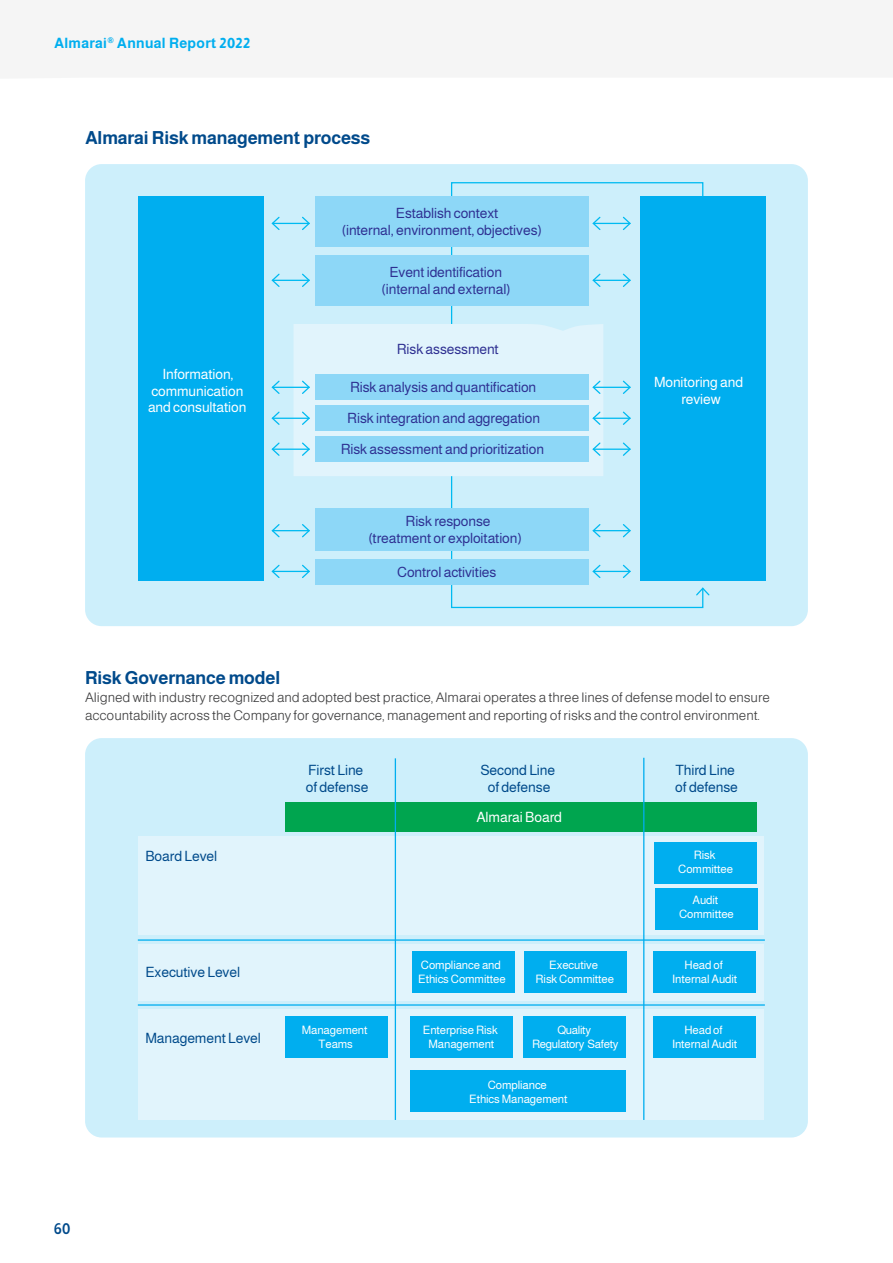
<style>
.page{position:relative;width:893px;height:1263px;background:#fff}
.page>*{position:absolute;margin:0;border:0;box-sizing:border-box;transform-origin:0 0}
.Heading_Governance{font:700 18px "Almarai";letter-spacing:-.01em;color:#004a8b}
.t1{font:700 15px "Almarai";color:#004a8b}
.t2{font:14.25px/17.1px "Almarai";letter-spacing:-.01em;color:#004a8b}
.t3{font:700 14.25px "Almarai";letter-spacing:.02em;color:#00aeef}
.t4{font:14.25px "Almarai";letter-spacing:-.01em;color:#fff}
.t5{font:14.1px/16.6px "Almarai";letter-spacing:-.01em;color:#2e3092;text-align:center}
.t6{font:14.1px/16.6px "Almarai";letter-spacing:-.01em;color:#fff;text-align:center}
.t7{font:14.1px/16.6px "Boutros Asma";letter-spacing:-.01em;color:#2e3092;text-align:center}
.Body_Governance{font:300 13.5px/18px "Almarai";letter-spacing:-.005em;color:#3e3e3f}
.t8{font:11.55px/14px "Almarai";letter-spacing:-.01em;color:#fff;text-align:center}
.t9{font:11.55px/14px "Almarai";letter-spacing:-.03em;color:#fff;text-align:center}
.s1{font-weight:800}
</style>
<div class="page">
<div style="left:85px;top:164px;width:723px;height:462px;background:#cdeffb;border-radius:17px"></div>
<div style="left:138px;top:196px;width:125px;height:385px;background:#00aeef"></div>
<div style="left:640px;top:196px;width:125px;height:385px;background:#00aeef"></div>
<svg style="left:451px;top:182px;width:253px;height:427px"></svg>
<div style="left:293px;top:324px;width:310px;height:152px;background:#e1f4fc"></div>
<svg style="left:695px;top:586px;width:15px;height:11px"></svg>
<div style="left:315px;top:196px;width:273px;height:51px;background:#8dd7f7"></div>
<div style="left:315px;top:255px;width:273px;height:51px;background:#8dd7f7"></div>
<div style="left:315px;top:375px;width:273px;height:25px;background:#8dd7f7"></div>
<div style="left:315px;top:405px;width:273px;height:26px;background:#8dd7f7"></div>
<div style="left:315px;top:436px;width:273px;height:26px;background:#8dd7f7"></div>
<div style="left:315px;top:559px;width:273px;height:26px;background:#8dd7f7"></div>
<div style="left:315px;top:508px;width:273px;height:43px;background:#8dd7f7"></div>
<hr style="left:593px;top:387px;width:37px;height:1px;background:#00baf1">
<svg style="left:591px;top:379px;width:11px;height:16px"></svg>
<svg style="left:622px;top:379px;width:10px;height:16px"></svg>
<hr style="left:272px;top:387px;width:37px;height:1px;background:#00baf1">
<svg style="left:271px;top:380px;width:10px;height:14px"></svg>
<svg style="left:301px;top:379px;width:10px;height:16px"></svg>
<hr style="left:593px;top:280px;width:37px;height:1px;background:#00baf1">
<svg style="left:591px;top:272px;width:11px;height:16px"></svg>
<svg style="left:622px;top:272px;width:10px;height:16px"></svg>
<hr style="left:272px;top:280px;width:37px;height:1px;background:#00baf1">
<svg style="left:271px;top:273px;width:10px;height:14px"></svg>
<svg style="left:301px;top:273px;width:9px;height:14px"></svg>
<hr style="left:593px;top:223px;width:37px;height:1px;background:#00baf1">
<svg style="left:591px;top:216px;width:11px;height:15px"></svg>
<svg style="left:622px;top:216px;width:10px;height:15px"></svg>
<hr style="left:272px;top:223px;width:37px;height:1px;background:#00baf1">
<svg style="left:271px;top:216px;width:10px;height:14px"></svg>
<svg style="left:301px;top:216px;width:9px;height:14px"></svg>
<hr style="left:593px;top:418px;width:37px;height:1px;background:#00baf1">
<svg style="left:591px;top:410px;width:11px;height:16px"></svg>
<svg style="left:622px;top:410px;width:10px;height:16px"></svg>
<hr style="left:272px;top:418px;width:37px;height:1px;background:#00baf1">
<svg style="left:271px;top:411px;width:10px;height:14px"></svg>
<svg style="left:301px;top:410px;width:10px;height:16px"></svg>
<hr style="left:593px;top:449px;width:37px;height:1px;background:#00baf1">
<svg style="left:591px;top:441px;width:11px;height:16px"></svg>
<svg style="left:622px;top:441px;width:10px;height:16px"></svg>
<hr style="left:272px;top:449px;width:37px;height:1px;background:#00baf1">
<svg style="left:271px;top:442px;width:10px;height:14px"></svg>
<svg style="left:301px;top:441px;width:10px;height:16px"></svg>
<hr style="left:593px;top:530px;width:37px;height:1px;background:#00baf1">
<svg style="left:591px;top:523px;width:11px;height:15px"></svg>
<svg style="left:622px;top:523px;width:10px;height:15px"></svg>
<hr style="left:272px;top:530px;width:37px;height:1px;background:#00baf1">
<svg style="left:271px;top:524px;width:10px;height:14px"></svg>
<svg style="left:301px;top:524px;width:9px;height:14px"></svg>
<hr style="left:593px;top:571px;width:37px;height:1px;background:#00baf1">
<svg style="left:591px;top:563px;width:11px;height:16px"></svg>
<svg style="left:622px;top:563px;width:10px;height:16px"></svg>
<hr style="left:272px;top:571px;width:37px;height:1px;background:#00baf1">
<svg style="left:271px;top:564px;width:10px;height:14px"></svg>
<svg style="left:301px;top:564px;width:9px;height:14px"></svg>
<div style="left:85px;top:738px;width:723px;height:399px;background:#cdeffb;border-radius:17px"></div>
<div style="left:138px;top:836px;width:626px;height:99px;background:#e1f4fc"></div>
<div style="left:138px;top:944px;width:626px;height:56px;background:#e1f4fc"></div>
<div style="left:138px;top:1010px;width:626px;height:110px;background:#e1f4fc"></div>
<div style="left:285px;top:802px;width:471px;height:30px;background:#00a54f"></div>
<hr style="left:395px;top:758px;width:1px;height:362px;background:#00aeef">
<hr style="left:138px;top:939px;width:627px;height:2px;background:#00aeef">
<hr style="left:138px;top:1004px;width:627px;height:2px;background:#00aeef">
<hr style="left:643px;top:758px;width:1px;height:362px;background:#00aeef">
<div style="left:285px;top:1016px;width:102px;height:42px;background:#00aeef"></div>
<div style="left:411px;top:1016px;width:102px;height:42px;background:#00aeef"></div>
<div style="left:524px;top:1016px;width:102px;height:42px;background:#00aeef"></div>
<div style="left:411px;top:1070px;width:215px;height:42px;background:#00aeef"></div>
<div style="left:654px;top:951px;width:102px;height:42px;background:#00aeef"></div>
<div style="left:654px;top:1016px;width:102px;height:42px;background:#00aeef"></div>
<div style="left:524px;top:951px;width:102px;height:42px;background:#00aeef"></div>
<div style="left:412px;top:951px;width:102px;height:42px;background:#00aeef"></div>
<div style="left:654px;top:842px;width:103px;height:42px;background:#00aeef"></div>
<div style="left:655px;top:888px;width:103px;height:41px;background:#00aeef"></div>
<p class="t3" style="left:54px;top:32px;width:198px">Almarai<sup>®</sup> Annual Report <span class="s1">2022</span></p>
<p class="Heading_Governance" style="left:85px;top:124px;width:287px">Almarai Risk management process</p>
<p class="t5" style="left:342px;top:205px;width:202px;text-align:left;text-indent:54px">Establish context (internal, environment, objectives)</p>
<p class="t7" style="left:381px;top:264px;width:131px">Event identification (internal and external)</p>
<p class="t5" style="left:397px;top:341px;width:104px">Risk assessment</p>
<p class="t6" style="left:148px;top:366px;width:100px">Information, communication and consultation</p>
<p class="t6" style="left:654px;top:374px;width:91px">Monitoring and review</p>
<p class="t5" style="left:350px;top:379px;width:188px">Risk analysis and quantification</p>
<p class="t5" style="left:341px;top:403px;width:205px;line-height:30.9px">Risk integration and aggregation<br>Risk assessment and prioritization</p>
<p class="t5" style="left:368px;top:513px;width:155px">Risk response<br>(treatment or exploitation)</p>
<p class="t5" style="left:397px;top:564px;width:101px">Control activities</p>
<p class="Heading_Governance" style="left:85px;top:664px;width:197px">Risk Governance model</p>
<p class="Body_Governance" style="left:85px;top:688px;width:686px">Aligned with industry recognized and adopted best practice, Almarai operates a three lines of defense model to ensure accountability across the Company for governance, management and reporting of risks and the control environment.</p>
<p class="t2" style="left:145px;top:848px;width:73px">Board Level</p>
<p class="t2" style="left:145px;top:963px;width:96px">Executive Level</p>
<p class="t2" style="left:306px;top:762px;width:64px">First Line of defense</p>
<p class="t2" style="left:480px;top:762px;width:76px;text-align:center">Second Line of defense</p>
<p class="t2" style="left:675px;top:762px;width:64px">Third Line of defense</p>
<p class="t4" style="left:476px;top:806px;width:87px">Almarai Board</p>
<p class="t8" style="left:418px;top:958px;width:89px;text-align:left">Compliance and<br>Ethics Committee</p>
<p class="t8" style="left:535px;top:958px;width:80px">Executive<br>Risk Committee</p>
<p class="t8" style="left:678px;top:848px;width:56px">Risk<br>Committee</p>
<p class="t8" style="left:679px;top:893px;width:56px">Audit<br>Committee</p>
<p class="t8" style="left:672px;top:958px;width:67px">Head of<br>Internal Audit</p>
<p class="t9" style="left:532px;top:1023px;width:88px">Quality<br>Regulatory Safety</p>
<p class="t2" style="left:145px;top:1029px;width:117px">Management Level</p>
<p class="t8" style="left:302px;top:1023px;width:67px">Management<br>Teams</p>
<p class="t8" style="left:672px;top:1023px;width:67px">Head of<br>Internal Audit</p>
<p class="t8" style="left:423px;top:1023px;width:76px">Enterprise Risk<br>Management</p>
<p class="t1" style="left:54px;top:1218px;width:18px">60</p>
<p class="t8" style="left:469px;top:1078px;width:100px">Compliance<br>Ethics Management</p>
</div>
